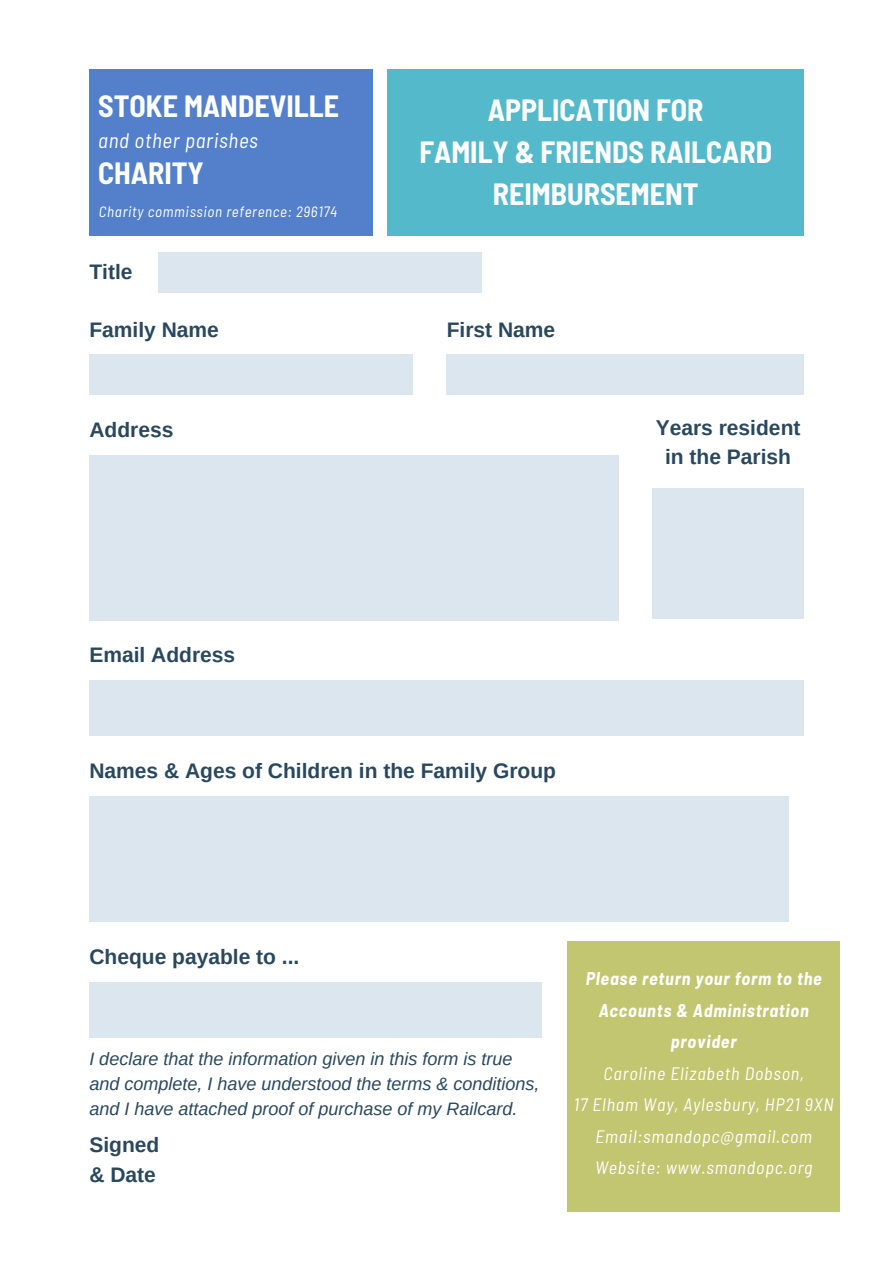
<style>
.page{position:relative;width:893px;height:1264px;background:#fff}
.page>*{position:absolute;margin:0;border:0;box-sizing:border-box;transform-origin:0 0}
.t1{font:700 semi-condensed 30px/41.7px "Barlow";color:#fff;text-align:center}
.t2{font:700 21px/29.2px "Arimo";color:#2a485d;text-align:center}
.t3{font:italic semi-condensed 21px "Barlow";letter-spacing:.035em;color:#fff}
.t4{font:italic semi-condensed 18px/31.5px "Barlow";letter-spacing:.045em;color:#fff;text-align:center}
.t5{font:italic 18px/24.8px "Arimo";color:#2a485d}
.t6{font:italic semi-condensed 15px "Barlow";letter-spacing:.045em;color:#fff}
.s1{font-weight:700}
</style>
<div class="page">
<div style="left:89px;top:69px;width:284px;height:166px;background:#5480cb"></div>
<div style="left:567px;top:940px;width:272px;height:271px;background:#c2c670"></div>
<div style="left:387px;top:69px;width:416px;height:166px;background:#54b9cb"></div>
<div style="left:89px;top:355px;width:324px;height:40px;background:#dbe6ef"></div>
<div style="left:446px;top:355px;width:358px;height:40px;background:#dbe6ef"></div>
<div style="left:89px;top:455px;width:529px;height:165px;background:#dbe6ef"></div>
<div style="left:652px;top:489px;width:152px;height:130px;background:#dbe6ef"></div>
<div style="left:89px;top:680px;width:715px;height:56px;background:#dbe6ef"></div>
<div style="left:89px;top:796px;width:699px;height:125px;background:#dbe6ef"></div>
<div style="left:158px;top:253px;width:324px;height:40px;background:#dbe6ef"></div>
<div style="left:89px;top:981px;width:452px;height:56px;background:#dbe6ef"></div>
<h1 class="t1" style="left:98px;top:85px;width:242px">STOKE MANDEVILLE</h1>
<h3 class="t3" style="left:98px;top:127px;width:161px">and other parishes</h3>
<h1 class="t1" style="left:98px;top:151px;width:107px">CHARITY</h1>
<h1 class="t6" style="left:99px;top:202px;width:240px">Charity commission reference: 296174</h1>
<h2 class="t2" style="left:89px;top:257px;width:45px">Title</h2>
<h2 class="t2" style="left:89px;top:315px;width:131px">Family Name</h2>
<h2 class="t1" style="left:419px;top:88px;width:354px">APPLICATION FOR<br>FAMILY &amp; FRIENDS RAILCARD<br>REIMBURSEMENT</h2>
<h2 class="t2" style="left:446px;top:315px;width:110px">First Name</h2>
<h2 class="t2" style="left:89px;top:414px;width:85px">Address</h2>
<h2 class="t2" style="left:655px;top:412px;width:146px">Years resident in the Parish</h2>
<h2 class="t2" style="left:89px;top:640px;width:147px">Email Address</h2>
<h2 class="t2" style="left:89px;top:756px;width:468px">Names &amp; Ages of Children in the Family Group</h2>
<h4 class="t2" style="left:89px;top:941px;width:211px">Cheque payable to ...</h4>
<h2 class="t5" style="left:89px;top:1046px;width:451px">I declare that the information given in this form is true and complete, I have understood the terms &amp; conditions, and I have attached proof of purchase of my Railcard.</h2>
<h4 class="t2" style="left:89px;top:1130px;width:71px;text-align:left">Signed &amp; Date</h4>
<p class="t4" style="left:574px;top:962px;width:261px"><span class="s1">Please return your form to the<br>Accounts &amp; Administration provider<br></span>Caroline Elizabeth Dobson,<br>17 Elham Way, Aylesbury, HP21 9XN<br>Email:smandopc@gmail.com<br>Website: www.smandopc.org</p>
</div>
